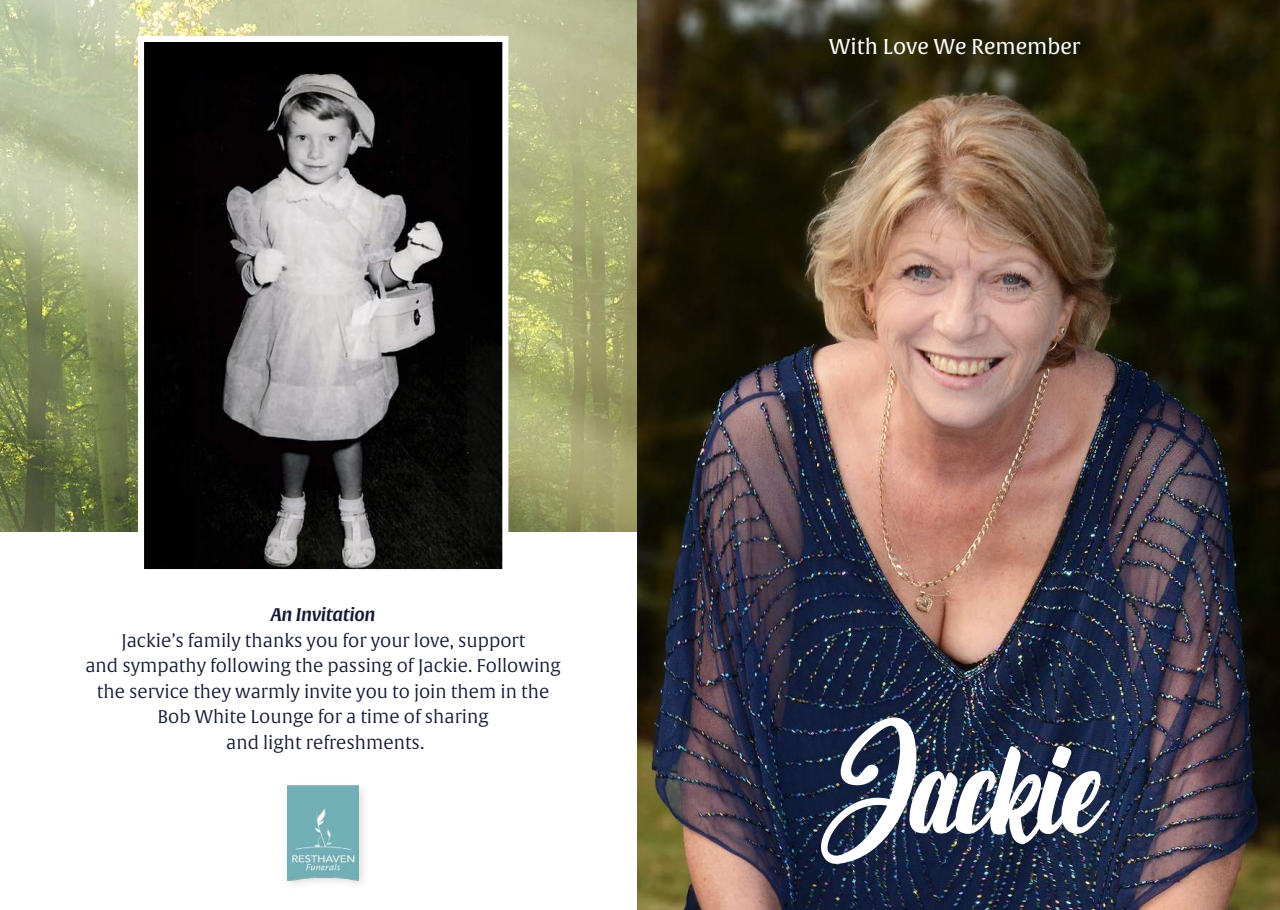
<style>
.page{position:relative;width:1280px;height:910px;background:#fff}
.page>*{position:absolute;margin:0;border:0;box-sizing:border-box;transform-origin:0 0}
.t1{font:87.6px "Vintage";color:#fff}
.t2{font:21px "Alverata Informal";color:#fff}
.t3{font:18px/25.5px "Alverata Lt";color:#151a34;text-align:center}
.t4{font:italic 18px "Alverata Sb";letter-spacing:-.025em;color:#151a34}
</style>
<div class="page">
<img style="left:0;top:0;width:638px;height:532px">
<img style="left:638px;top:0;width:642px;height:910px">
<div style="left:282px;top:781px;width:88px;height:110px;background:#221f1f;opacity:.14"></div>
<img style="left:287px;top:786px;width:72px;height:94px">
<img style="left:145px;top:43px;width:356px;height:525px">
<div style="left:138px;top:36px;width:370px;height:539px;border:6px solid #fff"></div>
<p class="t4" style="left:271px;top:607px;width:106px">An Invitation</p>
<p class="t3" style="left:85px;top:629px;width:477px">Jackie’s family thanks you for your love, support<br>and sympathy following the passing of Jackie. Following the service they warmly invite you to join them in the Bob White Lounge for a time of sharing<br>and light refreshments.</p>
<p class="t2" style="left:829px;top:34px;width:253px">With Love We Remember</p>
<h1 class="t1" style="left:817px;top:752px;width:278px">Jackie</h1>
</div>
